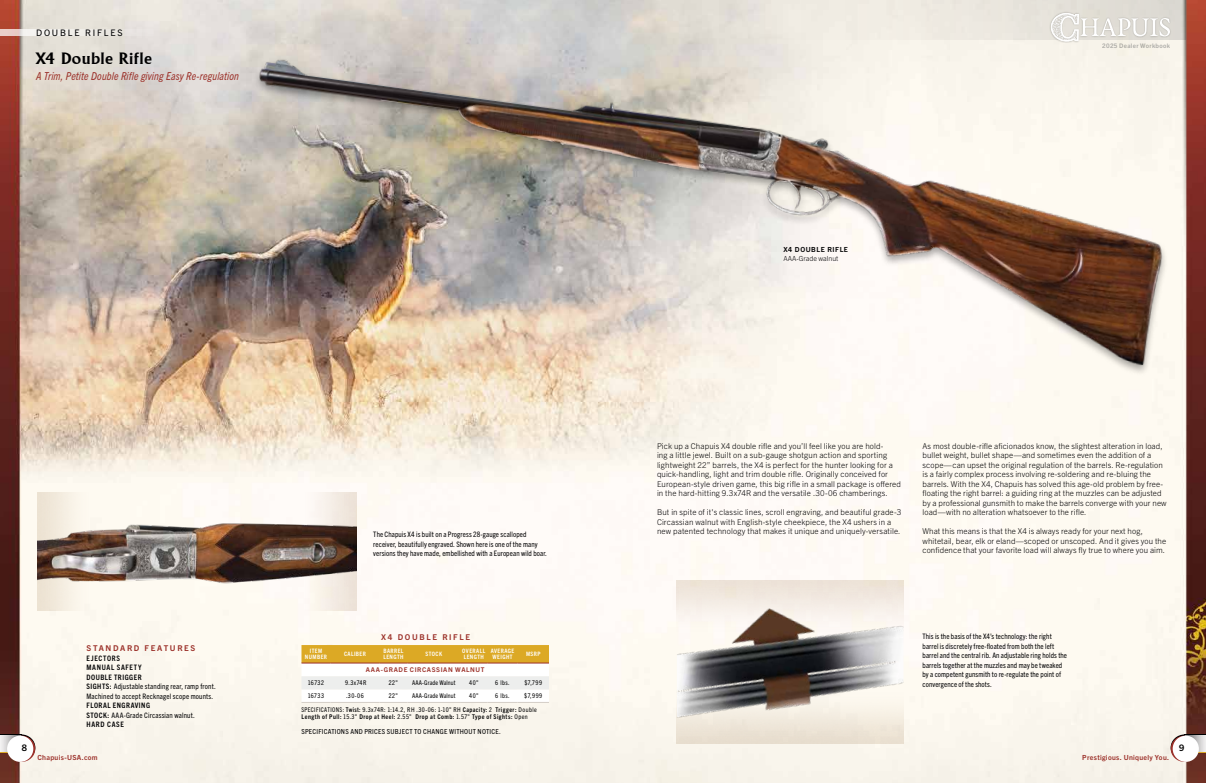
<style>
.page{position:relative;width:1206px;height:783px;background:#fff}
.page>*{position:absolute;margin:0;border:0;box-sizing:border-box;transform-origin:0 0}
.t1{font:600 16px "Adelon";letter-spacing:.02em;color:#000001;scale:1.05 1}
.t2{font:italic condensed 11px "Trade Gothic Next LT Pro";letter-spacing:.01em;color:#9c312a}
.t3{font:9px "Trade Gothic Next LT Pro";letter-spacing:.205em;color:#000001}
.t4{font:700 9px "Trade Gothic Next LT Pro";color:#000001}
.t5{font:300 8px/9.5px "Trade Gothic Next LT Pro";letter-spacing:.015em;color:#000001}
.t6{font:700 8px "Trade Gothic Next LT Pro";letter-spacing:.21em;color:#9c312a}
.t7{font:condensed 7.5px/9.5px "Trade Gothic Next LT Pro";letter-spacing:.015em;color:#000001}
.t8{font:700 condensed 7.5px/9.5px "Trade Gothic Next LT Pro";letter-spacing:.065em;color:#000001}
.t9{font:700 7px "Trade Gothic Next LT Pro";letter-spacing:.04em;color:#9c312a}
.t10{font:300 7px "Trade Gothic Next LT Pro";color:#000001}
.t11{font:700 7px "Trade Gothic Next LT Pro";letter-spacing:.075em;color:#000001}
.t12{font:condensed 6.9px "Trade Gothic Next LT Pro";letter-spacing:.03em;color:#000001;scale:1.09 1}
.t13{font:condensed 6.5px/13.5px "Trade Gothic Next LT Pro";letter-spacing:.065em;color:#000001}
.t14{font:700 condensed 6.5px "Trade Gothic Next LT Pro";letter-spacing:.07em;color:#000001}
.t15{font:condensed 6.5px "Trade Gothic Next LT Pro";letter-spacing:.02em;color:#000001}
.t16{font:700 6.5px "Trade Gothic Next LT Pro";letter-spacing:.095em;color:#9c312a}
.t17{font:700 6.2px "Trade Gothic Next LT Pro";letter-spacing:.045em;color:#b2b4b6}
.t18{font:700 condensed 6px/6.5px "Trade Gothic Next LT Pro";letter-spacing:.07em;color:#fff;text-align:center}
.s1{font-weight:700}
.s2{font-weight:400}
.s3{font-weight:700;color:#231f20}
</style>
<div class="page">
<img style="left:0;top:0;width:1206px;height:783px">
<svg style="left:0;top:734px;width:17px;height:2px"></svg>
<svg style="left:7px;top:734px;width:28px;height:27px"></svg>
<hr style="left:0;top:751px;width:20px;height:2px;background:#dca925">
<svg style="left:8px;top:736px;width:27px;height:26px"></svg>
<svg style="left:0;top:736px;width:16px;height:16px"></svg>
<div style="left:7px;top:736px;width:26px;height:26px;background:#fff;border-radius:50%"></div>
<svg style="left:1189px;top:734px;width:17px;height:2px"></svg>
<svg style="left:1171px;top:734px;width:28px;height:27px"></svg>
<hr style="left:1186px;top:751px;width:20px;height:2px;background:#dca925">
<svg style="left:1171px;top:736px;width:27px;height:26px"></svg>
<svg style="left:1190px;top:736px;width:16px;height:16px"></svg>
<div style="left:1173px;top:736px;width:26px;height:26px;background:#fff;border-radius:50%"></div>
<img style="left:0;top:29px;width:179px;height:7px">
<img style="left:216px;top:0;width:990px;height:384px">
<img style="left:677px;top:581px;width:227px;height:164px">
<img style="left:37px;top:492px;width:320px;height:118px">
<img style="left:37px;top:510px;width:320px;height:89px">
<svg style="left:302px;top:645px;width:247px;height:58px"></svg>
<hr style="left:518px;top:663px;width:31px;height:1px;background:#9c312a">
<p class="t3" style="left:36px;top:26px;width:88px">DOUBLE RIFLES</p>
<h1 class="t1" style="left:36px;top:49px;width:112px">X4 Double Rifle</h1>
<h2 class="t2" style="left:36px;top:68px;width:204px">A Trim, Petite Double Rifle giving Easy Re-regulation</h2>
<p class="t6" style="left:86px;top:643px;width:110px">STANDARD FEATURES</p>
<p class="t7" style="left:86px;top:653px;width:131px"><span class="s1">EJECTORS<br>MANUAL SAFETY<br>DOUBLE TRIGGER<br>SIGHTS:</span> Adjustable standing rear, ramp front.<br>Machined to accept Recknagel scope mounts.</p>
<p class="t8" style="left:86px;top:700px;width:110px">FLORAL ENGRAVING<br>STOCK: <span class="s2">AAA-Grade Circassian walnut.<br></span>HARD CASE</p>
<p class="t7" style="left:373px;top:529px;width:175px">The Chapuis X4 is built on a Progress 28-gauge scalloped receiver, beautifully engraved. Shown here is one of the many versions they have made, embellished with a European wild boar.</p>
<p class="t6" style="left:381px;top:632px;width:90px">X4 DOUBLE RIFLE</p>
<p class="t18" style="left:305px;top:647px;width:24px">ITEM<br>NUMBER</p>
<p class="t18" style="left:344px;top:650px;width:23px">CALIBER</p>
<p class="t18" style="left:383px;top:647px;width:22px;text-align:left">BARREL<br>LENGTH</p>
<p class="t18" style="left:426px;top:650px;width:18px">STOCK</p>
<p class="t18" style="left:462px;top:647px;width:25px;text-align:left">OVERALL<br>LENGTH</p>
<p class="t18" style="left:491px;top:647px;width:25px">AVERAGE<br>WEIGHT</p>
<p class="t18" style="left:526px;top:650px;width:16px">MSRP</p>
<p class="t16" style="left:366px;top:666px;width:120px">AAA-GRADE CIRCASSIAN WALNUT</p>
<p class="t13" style="left:308px;top:676px;width:17px">16732</p>
<p class="t13" style="left:345px;top:676px;width:23px">9.3x74R</p>
<p class="t13" style="left:389px;top:676px;width:11px">22"</p>
<p class="t15" style="left:412px;top:679px;width:45px">AAA-Grade Walnut</p>
<p class="t13" style="left:469px;top:676px;width:11px">40"</p>
<p class="t13" style="left:495px;top:676px;width:16px">6 lbs.</p>
<p class="t13" style="left:524px;top:676px;width:19px">$7,799</p>
<p class="t13" style="left:308px;top:689px;width:17px">16733</p>
<p class="t13" style="left:346px;top:689px;width:19px">.30-06</p>
<p class="t13" style="left:389px;top:689px;width:11px">22"</p>
<p class="t15" style="left:412px;top:692px;width:45px">AAA-Grade Walnut</p>
<p class="t13" style="left:469px;top:689px;width:11px">40"</p>
<p class="t13" style="left:495px;top:689px;width:16px">6 lbs.</p>
<p class="t13" style="left:302px;top:689px;width:242px;text-indent:223px">$7,999<br>SPECIFICATIONS: <span class="s1">Twist</span><span class="s3">:</span> 9.3x74R: 1:14.2, RH .30-06: 1-10" RH <span class="s1">Capacity:</span> 2 <span class="s1">Trigger:</span> Double</p>
<p class="t14" style="left:301px;top:712px;width:228px">Length of Pull: <span class="s2">15.3"</span> Drop at Heel: <span class="s2">2.55"</span> Drop at Comb: <span class="s2">1.57"</span> Type of Sights: <span class="s2">Open</span></p>
<p class="t12" style="left:302px;top:727px;width:184px">SPECIFICATIONS AND PRICES SUBJECT TO CHANGE WITHOUT NOTICE.</p>
<p class="t17" style="left:1102px;top:42px;width:69px">2025 Dealer Workbook</p>
<p class="t11" style="left:783px;top:244px;width:66px">X4 DOUBLE RIFLE</p>
<p class="t10" style="left:783px;top:254px;width:56px">AAA-Grade walnut</p>
<p class="t5" style="left:657px;top:441px;width:246px">Pick up a Chapuis X4 double rifle and you’ll feel like you are hold-<br>ing a little jewel. Built on a sub-gauge shotgun action and sporting lightweight 22” barrels, the X4 is perfect for the hunter looking for a quick-handling, light and trim double rifle. Originally conceived for European-style driven game, this big rifle in a small package is offered in the hard-hitting 9.3x74R and the versatile .30-06 chamberings.</p>
<p class="t5" style="left:657px;top:507px;width:246px">But in spite of it's classic lines, scroll engraving, and beautiful grade-3<br>Circassian walnut with English-style cheekpiece, the X4 ushers in a new patented technology that makes it unique and uniquely-versatile.</p>
<p class="t5" style="left:923px;top:440px;width:246px">As most double-rifle aficionados know, the slightest alteration in load, bullet weight, bullet shape—and sometimes even the addition of a scope—can upset the original regulation of the barrels. Re-regulation is a fairly complex process involving re-soldering and re-bluing the barrels. With the X4, Chapuis has solved this age-old problem by free&shy;floating the right barrel: a guiding ring at the muzzles can be adjusted by a professional gunsmith to make the barrels converge with your new load—with no alteration whatsoever to the rifle.</p>
<p class="t5" style="left:923px;top:526px;width:245px">What this means is that the X4 is always ready for your next hog, whitetail, bear, elk or eland—scoped or unscoped. And it gives you the confidence that your favorite load will always fly true to where you aim.</p>
<p class="t7" style="left:922px;top:631px;width:146px">This is the basis of the X4’s technology: the right barrel is discretely free-floated from both the left barrel and the central rib. An adjustable ring holds the barrels together at the muzzles and may be tweaked by a competent gunsmith to re-regulate the point of convergence of the shots.</p>
<p class="t4" style="left:22px;top:742px;width:7px">8</p>
<p class="t4" style="left:1179px;top:742px;width:7px">9</p>
<p class="t9" style="left:37px;top:752px;width:62px">Chapuis-USA.com</p>
<p class="t9" style="left:1082px;top:752px;width:88px">Prestigious. Uniquely You.</p>
</div>
